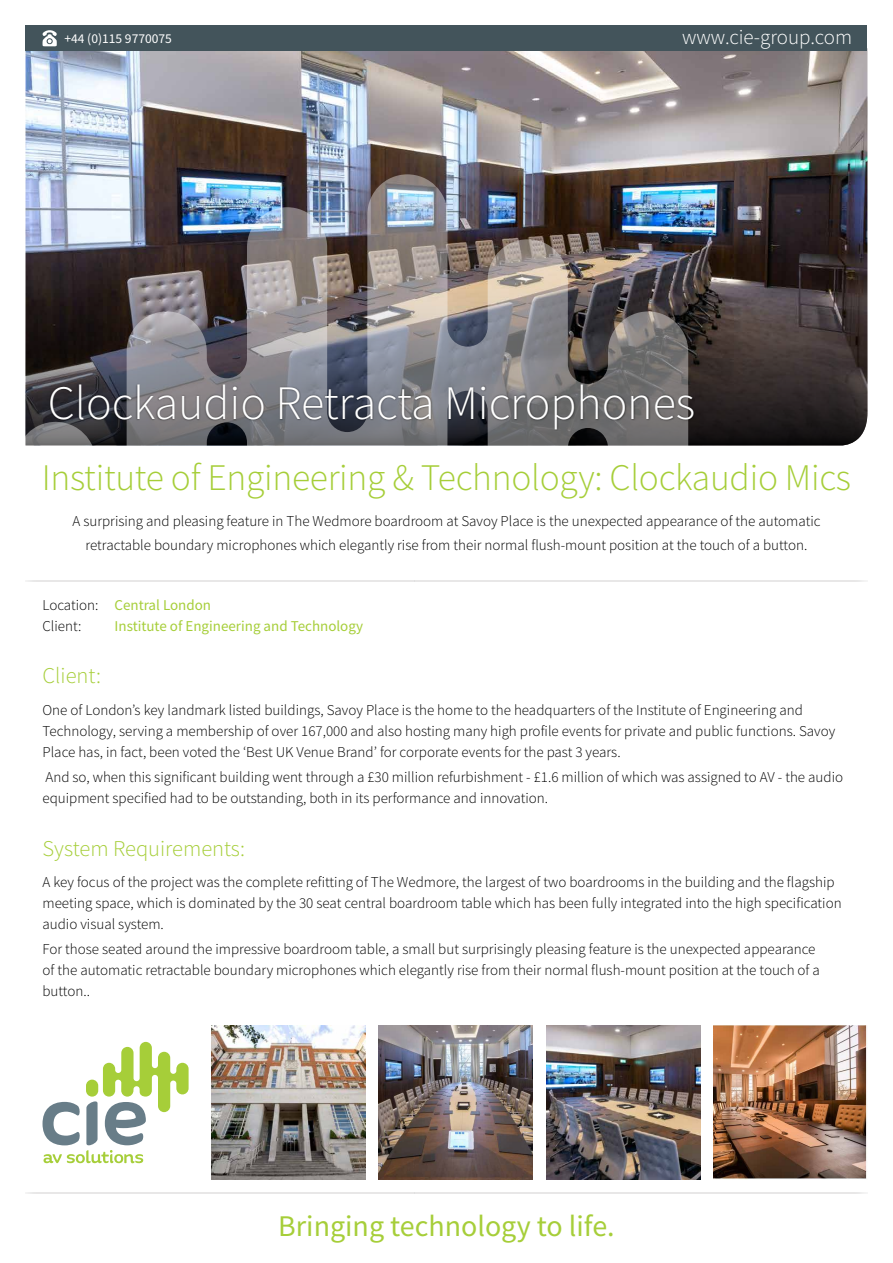
<style>
.page{position:relative;width:893px;height:1263px;background:#fff}
.page>*{position:absolute;margin:0;border:0;box-sizing:border-box;transform-origin:0 0}
.t1{font:300 48px "Source Sans Pro";color:#fff}
.t2{font:300 37.5px "Source Sans Pro";letter-spacing:-.01em;color:#a6ce39}
.t3{font:30px "Source Sans Pro";color:#a6ce39}
.t4{font:300 22.5px "Source Sans Pro";color:#a6ce39}
.t5{font:300 21px "Source Sans Pro";color:#fff}
.t6{font:300 15px/21px "Source Sans Pro";color:#000}
.t7{font:15px "Source Sans Pro";color:#a6ce39}
.t8{font:13.5px "Source Sans Pro";color:#fff}
.s1{font-weight:400;color:#a6ce39}
</style>
<div class="page">
<img style="left:26px;top:51px;width:841px;height:394px">
<img style="left:25px;top:174px;width:663px;height:272px">
<svg style="left:43px;top:1042px;width:146px;height:122px"></svg>
<div style="left:26px;top:26px;width:841px;height:25px;background:#43545b"></div>
<svg style="left:42px;top:30px;width:15px;height:16px"></svg>
<img style="left:212px;top:1026px;width:154px;height:154px">
<img style="left:379px;top:1026px;width:154px;height:154px">
<img style="left:546px;top:1026px;width:154px;height:154px">
<img style="left:713px;top:1026px;width:154px;height:154px">
<div style="left:49px;top:383px;width:646px;height:48px;background:#000;opacity:.5"></div>
<p class="t8" style="left:64px;top:30px;width:109px">+44 (0)115 9770075</p>
<h3 class="t5" style="left:682px;top:24px;width:171px">www.cie-group.com</h3>
<h1 class="t1" style="left:48px;top:373px;width:649px">Clockaudio Retracta Microphones</h1>
<h2 class="t2" style="left:42px;top:454px;width:811px">Institute of Engineering &amp; Technology: Clockaudio Mics</h2>
<p class="t6" style="left:72px;top:509px;width:750px;line-height:24px;text-align:center">A surprising and pleasing feature in The Wedmore boardroom at Savoy Place is the unexpected appearance of the automatic retractable boundary microphones which elegantly rise from their normal flush-mount position at the touch of a button.</p>
<p class="t6" style="left:43px;top:594px;width:170px">Location: <span class="s1">Central London<br></span>Client:</p>
<p class="t7" style="left:115px;top:616px;width:250px">Institute of Engineering and Technology</p>
<h3 class="t4" style="left:43px;top:662px;width:60px">Client:</h3>
<p class="t6" style="left:43px;top:699px;width:794px">One of London’s key landmark listed buildings, Savoy Place is the home to the headquarters of the Institute of Engineering and<br>Technology, serving a membership of over 167,000 and also hosting many high profile events for private and public functions. Savoy<br>Place has, in fact, been voted the ‘Best UK Venue Brand’ for corporate events for the past 3 years.</p>
<p class="t6" style="left:43px;top:766px;width:802px">And so, when this significant building went through a £30 million refurbishment - £1.6 million of which was assigned to AV - the audio equipment specified had to be outstanding, both in its performance and innovation.</p>
<h3 class="t4" style="left:43px;top:834px;width:204px">System Requirements:</h3>
<p class="t6" style="left:43px;top:872px;width:801px">A key focus of the project was the complete refitting of The Wedmore, the largest of two boardrooms in the building and the flagship meeting space, which is dominated by the 30 seat central boardroom table which has been fully integrated into the high specification audio visual system.</p>
<p class="t6" style="left:43px;top:939px;width:779px">For those seated around the impressive boardroom table, a small but surprisingly pleasing feature is the unexpected appearance of the automatic retractable boundary microphones which elegantly rise from their normal flush-mount position at the touch of a button..</p>
<h3 class="t3" style="left:278px;top:1206px;width:338px">Bringing technology to life.</h3>
</div>
